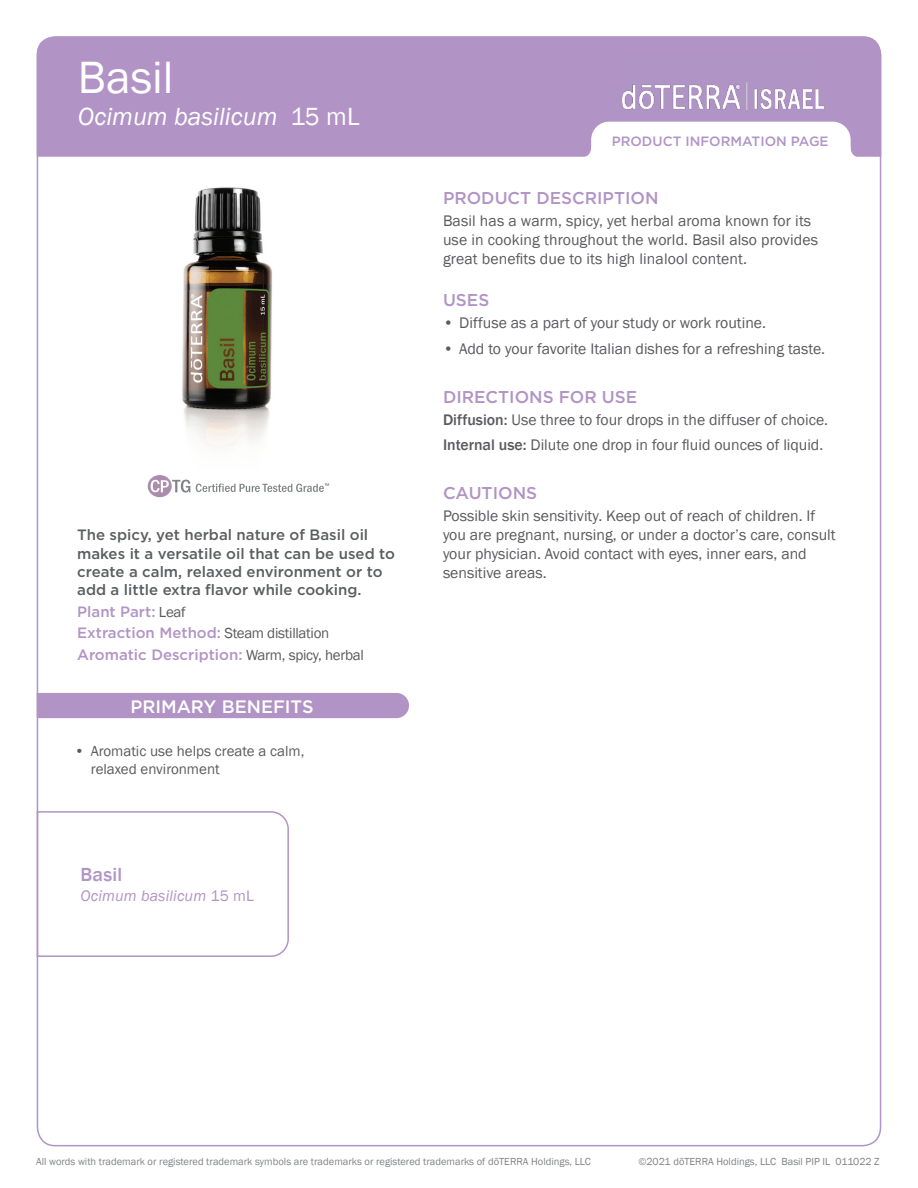
<style>
.page{position:relative;width:918px;height:1188px;background:#fff}
.page>*{position:absolute;margin:0;border:0;box-sizing:border-box;transform-origin:0 0}
.Main_H1{font:46.5px "Franklin Gothic";color:#fff}
.Main_H2{font:italic 25.5px "Franklin Gothic";color:#fff}
.Tag_H1{font:500 19.5px "Franklin Gothic";letter-spacing:.01em;color:#b194c5}
.t1{font:500 18px "Gotham";color:#fff}
.Purple_Headers{font:500 17.1px "Gotham";color:#b194c5}
.Body{font:15.75px/18.9px "Franklin Gothic";color:#5a5a5d}
.Directions_Bold_Attr{font:15.75px "Franklin Gothic";color:#5a5a5d}
.Tag_H2{font:italic 15.75px "Franklin Gothic";letter-spacing:.01em;color:#b194c5}
.Oil_Attribute_Panel{font:500 15px "Gotham";color:#5b5d5e}
.Oil_Attribute_Panel-2{font:500 15px "Gotham";color:#b194c5}
.t2{font:15px/18px "Franklin Gothic";color:#5a5a5d}
.t3{font:500 13.5px "Gotham";color:#b194c5}
.t4{font:10.5px "Franklin Gothic";color:#808285}
.s1{font-style:normal}
.s2{font-family:"Franklin Gothic";font-weight:400;color:#5a5a5d}
.s3{font-weight:500}
</style>
<div class="page">
<div style="left:37px;top:36px;width:844px;height:121px;background:#b194c5"></div>
<svg style="left:581px;top:122px;width:280px;height:35px"></svg>
<svg style="left:148px;top:475px;width:42px;height:22px"></svg>
<svg style="left:196px;top:483px;width:133px;height:9px"></svg>
<img style="left:182px;top:187px;width:90px;height:259px">
<div style="left:37px;top:693px;width:372px;height:25px;background:#b194c5"></div>
<svg style="left:36px;top:810px;width:253px;height:148px"></svg>
<div style="left:609px;top:55px;width:218px;height:61px;background:#b094c5"></div>
<img style="left:608px;top:80px;width:231px;height:30px">
<p class="Main_H1" style="left:78px;top:49px;width:97px">Basil</p>
<p class="Main_H2" style="left:78px;top:101px;width:283px">Ocimum basilicum <span class="s1">15 mL</span></p>
<p class="Oil_Attribute_Panel" style="left:77px;top:525px;width:293px">The spicy, yet herbal nature of Basil oil</p>
<p class="Oil_Attribute_Panel" style="left:77px;top:543px;width:319px">makes it a versatile oil that can be used to</p>
<p class="Oil_Attribute_Panel" style="left:77px;top:562px;width:307px">create a calm, relaxed environment or to</p>
<p class="Oil_Attribute_Panel" style="left:77px;top:580px;width:286px">add a little extra flavor while cooking.</p>
<p class="Oil_Attribute_Panel-2" style="left:77px;top:602px;width:110px">Plant Part: <span class="s2">Leaf</span></p>
<p class="Oil_Attribute_Panel-2" style="left:77px;top:623px;width:254px">Extraction Method: <span class="s2">Steam distillation</span></p>
<p class="Oil_Attribute_Panel-2" style="left:77px;top:644px;width:288px">Aromatic Description: <span class="s2">Warm, spicy, herbal</span></p>
<p class="t1" style="left:130px;top:695px;width:185px">PRIMARY BENEFITS</p>
<p class="t2" style="left:91px;top:743px;width:215px;text-indent:-16px">• Aromatic use helps create a calm, relaxed environment</p>
<p class="Tag_H1" style="left:81px;top:863px;width:43px">Basil</p>
<p class="Tag_H2" style="left:81px;top:885px;width:175px">Ocimum basilicum <span class="s1">15 mL</span></p>
<p class="t3" style="left:612px;top:132px;width:218px">PRODUCT INFORMATION PAGE</p>
<p class="Purple_Headers" style="left:443px;top:187px;width:217px">PRODUCT DESCRIPTION</p>
<p class="Body" style="left:443px;top:212px;width:377px">Basil has a warm, spicy, yet herbal aroma known for its use in cooking throughout the world. Basil also provides great benefits due to its high linalool content.</p>
<p class="Purple_Headers" style="left:443px;top:289px;width:48px">USES</p>
<p class="Body" style="left:443px;top:314px;width:325px">• Diffuse as a part of your study or work routine.</p>
<p class="Body" style="left:443px;top:339px;width:384px">• Add to your favorite Italian dishes for a refreshing taste.</p>
<p class="Purple_Headers" style="left:443px;top:385px;width:196px">DIRECTIONS FOR USE</p>
<p class="Directions_Bold_Attr" style="left:443px;top:410px;width:387px"><span class="s3">Diffusion:</span> Use three to four drops in the diffuser of choice.</p>
<p class="Directions_Bold_Attr" style="left:443px;top:435px;width:382px"><span class="s3">Internal use:</span> Dilute one drop in four fluid ounces of liquid.</p>
<p class="Purple_Headers" style="left:443px;top:482px;width:96px">CAUTIONS</p>
<p class="Body" style="left:443px;top:507px;width:394px">Possible skin sensitivity. Keep out of reach of children. If you are pregnant, nursing, or under a doctor’s care, consult your physician. Avoid contact with eyes, inner ears, and sensitive areas.</p>
<p class="t4" style="left:36px;top:1155px;width:556px">All words with trademark or registered trademark symbols are trademarks or registered trademarks of dōTERRA Holdings, LLC</p>
<p class="t4" style="left:638px;top:1155px;width:243px">©2021 dōTERRA Holdings, LLC Basil PIP IL 011022 Z</p>
</div>
